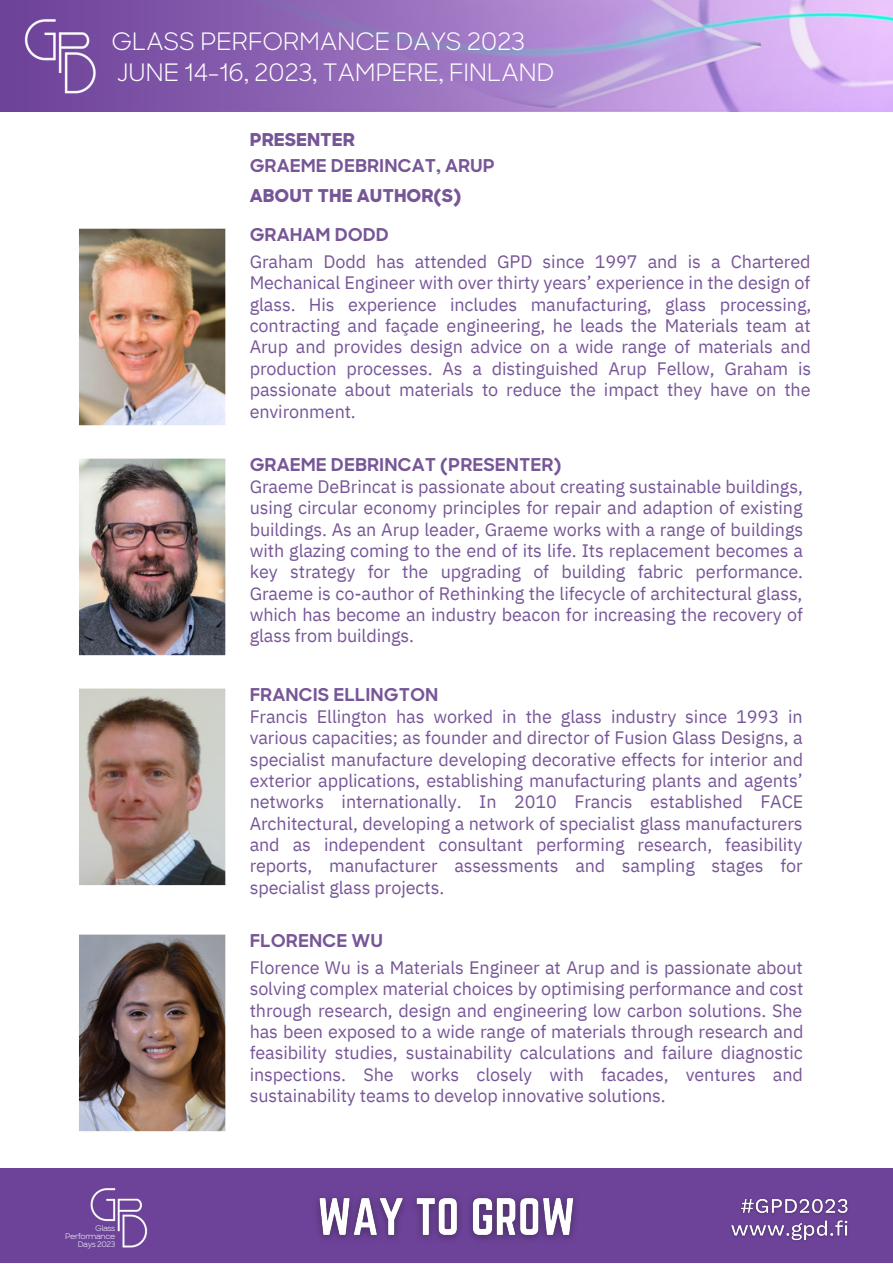
<style>
.page{position:relative;width:893px;height:1264px;background:#fff}
.page>*{position:absolute;margin:0;border:0;box-sizing:border-box;transform-origin:0 0}
.t1{font:24px/30.6px "Sharp Sans";letter-spacing:-.02em;color:#fff}
.t2{font:18px/21.3px "IBM Plex Sans";letter-spacing:-.005em;color:#775698;text-align:justify}
.t3{font:700 18px "Sharp Sans";color:#775698}
.t4{font:800 18px "Sharp Sans";color:#775698}
.t5{font:7.8px/8.1px "Sharp Sans";letter-spacing:-.05em;color:#fff;text-align:right}
</style>
<div class="page">
<div style="left:0;top:1168px;width:892px;height:94px;background:#6d4399"></div>
<img style="left:731px;top:1198px;width:117px;height:44px">
<img style="left:90px;top:1188px;width:58px;height:60px">
<img style="left:317px;top:1196px;width:259px;height:44px">
<svg style="left:131px;top:0;width:761px;height:110px;background:#aa87cd"></svg>
<img style="left:0;top:0;width:131px;height:110px">
<img style="left:79px;top:228px;width:147px;height:198px">
<img style="left:79px;top:458px;width:147px;height:198px">
<img style="left:79px;top:688px;width:147px;height:198px">
<img style="left:79px;top:934px;width:147px;height:198px">
<h1 class="t1" style="left:111px;top:29px;width:445px">GLASS PERFORMANCE DAYS 2023<br>JUNE 14-16, 2023, TAMPERE, FINLAND</h1>
<p class="t4" style="left:250px;top:133px;width:107px">PRESENTER</p>
<p class="t3" style="left:250px;top:158px;width:247px">GRAEME DEBRINCAT, ARUP</p>
<p class="t4" style="left:250px;top:189px;width:213px">ABOUT THE AUTHOR(S)</p>
<p class="t3" style="left:250px;top:228px;width:141px">GRAHAM DODD</p>
<p class="t2" style="left:250px;top:250px;width:563px">Graham Dodd has attended GPD since 1997 and is a Chartered Mechanical Engineer with over thirty years’ experience in the design of glass. His experience includes manufacturing, glass processing, contracting and façade engineering, he leads the Materials team at Arup and provides design advice on a wide range of materials and production processes. As a distinguished Arup Fellow, Graham is passionate about materials to reduce the impact they have on the environment.</p>
<p class="t3" style="left:250px;top:457px;width:313px">GRAEME DEBRINCAT (PRESENTER)</p>
<p class="t2" style="left:250px;top:475px;width:555px">Graeme DeBrincat is passionate about creating sustainable buildings, using circular economy principles for repair and adaption of existing buildings. As an Arup leader, Graeme works with a range of buildings with glazing coming to the end of its life. Its replacement becomes a key strategy for the upgrading of building fabric performance.<br>Graeme is co-author of Rethinking the lifecycle of architectural glass, which has become an industry beacon for increasing the recovery of glass from buildings.</p>
<p class="t5" style="left:65px;top:1224px;width:51px">Glass<br>Performance<br>Days 2023</p>
<p class="t3" style="left:250px;top:687px;width:190px">FRANCIS ELLINGTON</p>
<p class="t2" style="left:250px;top:705px;width:555px">Francis Ellington has worked in the glass industry since 1993 in various capacities; as founder and director of Fusion Glass Designs, a specialist manufacture developing decorative effects for interior and exterior applications, establishing manufacturing plants and agents’ networks internationally. In 2010 Francis established FACE Architectural, developing a network of specialist glass manufacturers and as independent consultant performing research, feasibility reports, manufacturer assessments and sampling stages for specialist glass projects.</p>
<p class="t3" style="left:250px;top:933px;width:135px">FLORENCE WU</p>
<p class="t2" style="left:250px;top:956px;width:555px">Florence Wu is a Materials Engineer at Arup and is passionate about solving complex material choices by optimising performance and cost through research, design and engineering low carbon solutions. She has been exposed to a wide range of materials through research and feasibility studies, sustainability calculations and failure diagnostic inspections. She works closely with facades, ventures and sustainability teams to develop innovative solutions.</p>
</div>
